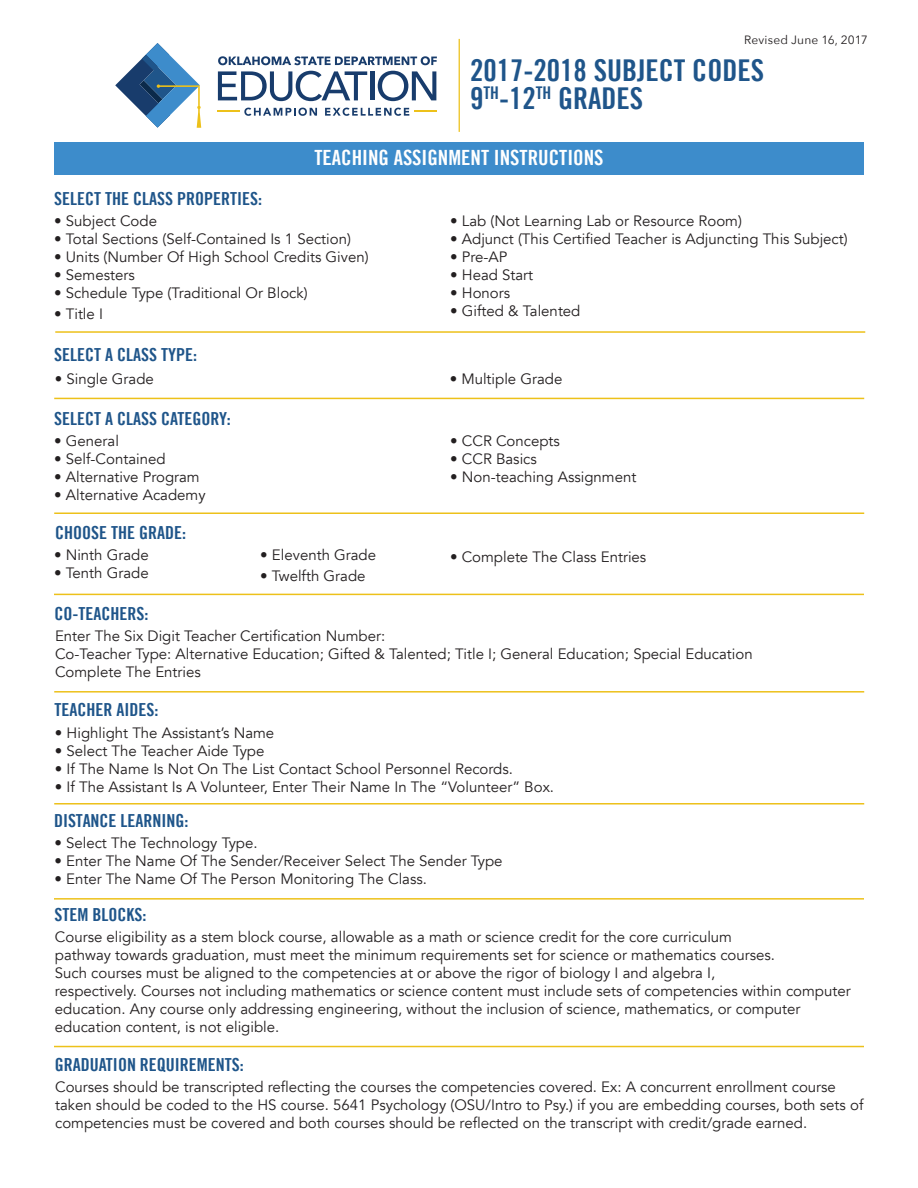
<style>
.page{position:relative;width:918px;height:1188px;background:#fff}
.page>*{position:absolute;margin:0;border:0;box-sizing:border-box;transform-origin:0 0}
.t1{font:30.15px "Trade Gothic Bold Cond Twenty";color:#1f558a}
.t2{font:21px "Trade Gothic Bold Cond Twenty";color:#fff}
.t3{font:18px "Trade Gothic Bold Cond Twenty";color:#1f558a}
.t4{font:15px/18px "Avenir";color:#231f20}
.t5{font:12px "Avenir Next";letter-spacing:.01em;color:#231f20}
</style>
<div class="page">
<div style="left:55px;top:142px;width:809px;height:33px;background:#3d8ccb"></div>
<svg style="left:218px;top:71px;width:149px;height:30px"></svg>
<hr style="left:370px;top:71px;width:4px;height:29px;background:#183c6c">
<svg style="left:378px;top:71px;width:58px;height:30px"></svg>
<svg style="left:218px;top:56px;width:219px;height:9px"></svg>
<svg style="left:325px;top:108px;width:111px;height:8px"></svg>
<svg style="left:218px;top:108px;width:99px;height:8px"></svg>
<svg style="left:115px;top:43px;width:86px;height:85px"></svg>
<hr style="left:459px;top:39px;width:1px;height:93px;background:#edc11a">
<hr style="left:55px;top:331px;width:810px;height:2px;background:#edc11a">
<hr style="left:54px;top:398px;width:810px;height:1px;background:#edc11a">
<hr style="left:54px;top:513px;width:810px;height:1px;background:#edc11a">
<hr style="left:54px;top:594px;width:810px;height:1px;background:#edc11a">
<hr style="left:54px;top:691px;width:810px;height:2px;background:#edc11a">
<hr style="left:54px;top:803px;width:810px;height:2px;background:#edc11a">
<hr style="left:54px;top:898px;width:810px;height:2px;background:#edc11a">
<hr style="left:54px;top:1046px;width:810px;height:1px;background:#edc11a">
<p class="t5" style="left:744px;top:29px;width:125px">Revised June 16, 2017</p>
<p class="t1" style="left:470px;top:52px;width:296px">2017-2018 SUBJECT CODES</p>
<p class="t1" style="left:470px;top:80px;width:175px">9<sup>TH</sup>-12<sup>TH</sup> GRADES</p>
<p class="t3" style="left:54px;top:188px;width:209px">SELECT THE CLASS PROPERTIES:</p>
<p class="t2" style="left:314px;top:145px;width:291px">TEACHING ASSIGNMENT INSTRUCTIONS</p>
<p class="t4" style="left:54px;top:212px;width:104px">• Subject Code</p>
<p class="t4" style="left:54px;top:230px;width:298px">• Total Sections (Self-Contained Is 1 Section)</p>
<p class="t4" style="left:54px;top:248px;width:316px">• Units (Number Of High School Credits Given)</p>
<p class="t4" style="left:54px;top:266px;width:82px">• Semesters</p>
<p class="t4" style="left:54px;top:284px;width:255px">• Schedule Type (Traditional Or Block)</p>
<p class="t4" style="left:54px;top:305px;width:50px">• Title I</p>
<p class="t3" style="left:54px;top:344px;width:144px">SELECT A CLASS TYPE:</p>
<p class="t4" style="left:450px;top:212px;width:293px">• Lab (Not Learning Lab or Resource Room)</p>
<p class="t4" style="left:450px;top:230px;width:399px">• Adjunct (This Certified Teacher is Adjuncting This Subject)</p>
<p class="t4" style="left:450px;top:248px;width:59px">• Pre-AP</p>
<p class="t4" style="left:450px;top:266px;width:85px">• Head Start</p>
<p class="t4" style="left:450px;top:284px;width:61px">• Honors</p>
<p class="t4" style="left:450px;top:302px;width:132px">• Gifted &amp; Talented</p>
<p class="t4" style="left:55px;top:370px;width:101px">• Single Grade</p>
<p class="t4" style="left:450px;top:370px;width:114px">• Multiple Grade</p>
<p class="t3" style="left:54px;top:407px;width:178px">SELECT A CLASS CATEGORY:</p>
<p class="t4" style="left:54px;top:432px;width:66px">• General</p>
<p class="t4" style="left:54px;top:450px;width:113px">• Self-Contained</p>
<p class="t4" style="left:54px;top:468px;width:147px">• Alternative Program</p>
<p class="t4" style="left:54px;top:486px;width:153px">• Alternative Academy</p>
<p class="t3" style="left:55px;top:522px;width:132px">CHOOSE THE GRADE:</p>
<p class="t4" style="left:54px;top:547px;width:96px">• Ninth Grade</p>
<p class="t4" style="left:54px;top:565px;width:96px">• Tenth Grade</p>
<p class="t3" style="left:55px;top:603px;width:95px">CO-TEACHERS:</p>
<p class="t4" style="left:450px;top:432px;width:111px">• CCR Concepts</p>
<p class="t4" style="left:450px;top:450px;width:88px">• CCR Basics</p>
<p class="t4" style="left:450px;top:468px;width:188px">• Non-teaching Assignment</p>
<p class="t4" style="left:260px;top:547px;width:117px">• Eleventh Grade</p>
<p class="t4" style="left:450px;top:548px;width:198px">• Complete The Class Entries</p>
<p class="t4" style="left:260px;top:567px;width:107px">• Twelfth Grade</p>
<p class="t4" style="left:55px;top:627px;width:332px">Enter The Six Digit Teacher Certification Number:</p>
<p class="t4" style="left:55px;top:645px;width:699px">Co-Teacher Type: Alternative Education; Gifted &amp; Talented; Title I; General Education; Special Education</p>
<p class="t4" style="left:55px;top:663px;width:147px">Complete The Entries</p>
<p class="t3" style="left:54px;top:699px;width:105px">TEACHER AIDES:</p>
<p class="t4" style="left:55px;top:724px;width:221px">• Highlight The Assistant’s Name</p>
<p class="t4" style="left:55px;top:742px;width:211px">• Select The Teacher Aide Type</p>
<p class="t4" style="left:55px;top:760px;width:460px">• If The Name Is Not On The List Contact School Personnel Records.</p>
<p class="t4" style="left:55px;top:778px;width:501px">• If The Assistant Is A Volunteer, Enter Their Name In The “Volunteer” Box.</p>
<p class="t3" style="left:54px;top:810px;width:136px">DISTANCE LEARNING:</p>
<p class="t4" style="left:54px;top:834px;width:205px">• Select The Technology Type.</p>
<p class="t4" style="left:54px;top:852px;width:450px">• Enter The Name Of The Sender/Receiver Select The Sender Type</p>
<p class="t4" style="left:54px;top:870px;width:374px">• Enter The Name Of The Person Monitoring The Class.</p>
<p class="t3" style="left:54px;top:903px;width:93px">STEM BLOCKS:</p>
<p class="t4" style="left:55px;top:928px;width:679px">Course eligibility as a stem block course, allowable as a math or science credit for the core curriculum</p>
<p class="t4" style="left:55px;top:946px;width:722px">pathway towards graduation, must meet the minimum requirements set for science or mathematics courses.</p>
<p class="t4" style="left:55px;top:964px;width:662px">Such courses must be aligned to the competencies at or above the rigor of biology I and algebra I,</p>
<p class="t4" style="left:55px;top:982px;width:797px">respectively. Courses not including mathematics or science content must include sets of competencies within computer education. Any course only addressing engineering, without the inclusion of science, mathematics, or computer education content, is not eligible.</p>
<p class="t3" style="left:55px;top:1053px;width:191px">GRADUATION REQUIREMENTS:</p>
<p class="t4" style="left:55px;top:1078px;width:810px">Courses should be transcripted reflecting the courses the competencies covered. Ex: A concurrent enrollment course taken should be coded to the HS course. 5641 Psychology (OSU/Intro to Psy.) if you are embedding courses, both sets of competencies must be covered and both courses should be reflected on the transcript with credit/grade earned.</p>
</div>
